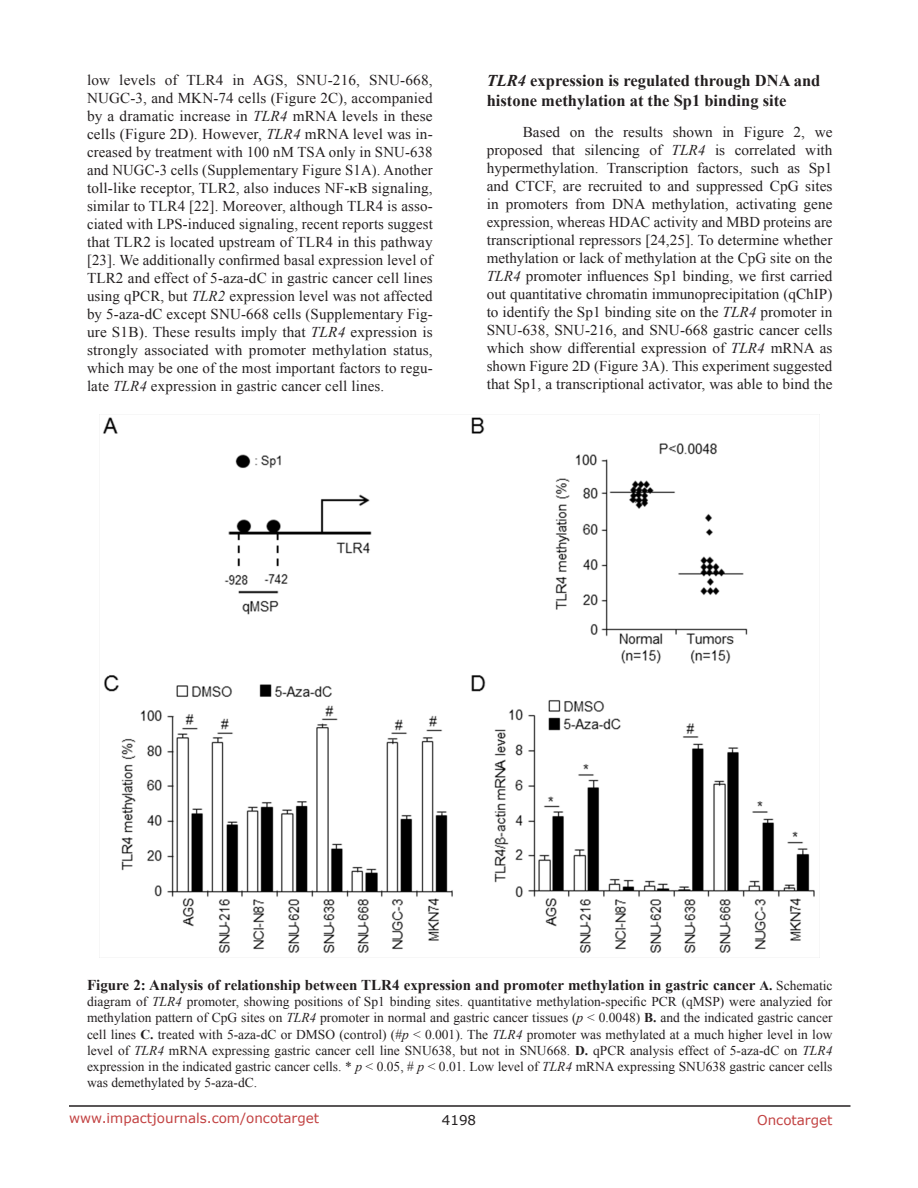
<style>
.page{position:relative;width:918px;height:1188px;background:#fff}
.page>*{position:absolute;margin:0;border:0;box-sizing:border-box;transform-origin:0 0}
.SubHeading{font:700 16.5px/19.8px "Times New Roman";color:#231f20}
.BodyText{font:15px/18px "Times New Roman";letter-spacing:.005em;color:#231f20;text-align:justify}
.figuretext{font:700 15px "Times New Roman";color:#231f20}
.figuretext-2{font:13.5px/16.2px "Times New Roman";color:#231f20;text-align:justify}
.t1{font:13.5px "Verdana";color:#c24141}
.t2{font:13.5px "Verdana";color:#231f20}
.s1{font-style:italic}
.s2{font-size:13.5px}
.s3{font-weight:400;font-size:13.5px}
.s4{font-weight:700}
</style>
<div class="page">
<hr style="left:69px;top:1105px;width:781px;height:2px;background:#231f20">
<img style="left:103px;top:417px;width:712px;height:536px">
<p class="BodyText" style="left:87px;top:71px;width:347px">low levels of TLR4 in AGS, SNU-216, SNU-668, NUGC-3, and MKN-74 cells (Figure 2C), accompanied by a dramatic increase in <span class="s1">TLR4</span> mRNA levels in these cells (Figure 2D). However, <span class="s1">TLR4</span> mRNA level was in&shy;creased by treatment with 100 nM TSA only in SNU-638 and NUGC-3 cells (Supplementary Figure S1A). Another toll-like receptor, TLR2, also induces NF-κB signaling, similar to TLR4 [22]. Moreover, although TLR4 is asso&shy;ciated with LPS-induced signaling, recent reports suggest that TLR2 is located upstream of TLR4 in this pathway [23]. We additionally confirmed basal expression level of TLR2 and effect of 5-aza-dC in gastric cancer cell lines using qPCR, but <span class="s1">TLR2</span> expression level was not affected by 5-aza-dC except SNU-668 cells (Supplementary Fig&shy;ure S1B). These results imply that <span class="s1">TLR4</span> expression is strongly associated with promoter methylation status, which may be one of the most important factors to regu&shy;late <span class="s1">TLR4</span> expression in gastric cancer cell lines.</p>
<p class="SubHeading" style="left:487px;top:70px;width:335px"><span class="s1">TLR4</span> expression is regulated through DNA and histone methylation at the Sp1 binding site</p>
<p class="BodyText" style="left:487px;top:123px;width:347px;text-indent:36px">Based on the results shown in Figure 2, we proposed that silencing of <span class="s1">TLR4</span> is correlated with hypermethylation. Transcription factors, such as Sp1 and CTCF, are recruited to and suppressed CpG sites in promoters from DNA methylation, activating gene expression, whereas HDAC activity and MBD proteins are transcriptional repressors [24,25]. To determine whether methylation or lack of methylation at the CpG site on the <span class="s1">TLR4</span> promoter influences Sp1 binding, we first carried out quantitative chromatin immunoprecipitation (qChIP) to identify the Sp1 binding site on the <span class="s1">TLR4</span> promoter in SNU-638, SNU-216, and SNU-668 gastric cancer cells which show differential expression of <span class="s1">TLR4</span> mRNA as shown Figure 2D (Figure 3A). This experiment suggested that Sp1, a transcriptional activator, was able to bind the</p>
<p class="figuretext" style="left:87px;top:975px;width:747px">Figure 2: Analysis of relationship between TLR4 expression and promoter methylation in gastric cancer <span class="s2">A.</span> <span class="s3">Schematic</span></p>
<p class="figuretext-2" style="left:87px;top:993px;width:747px">diagram of <span class="s1">TLR4</span> promoter, showing positions of Sp1 binding sites. quantitative methylation-specific PCR (qMSP) were analyzied for methylation pattern of CpG sites on <span class="s1">TLR4</span> promoter in normal and gastric cancer tissues (<span class="s1">p</span> &lt; 0.0048) <span class="s4">B.</span> and the indicated gastric cancer cell lines <span class="s4">C.</span> treated with 5-aza-dC or DMSO (control) (#<span class="s1">p</span> &lt; 0.001). The <span class="s1">TLR4</span> promoter was methylated at a much higher level in low level of <span class="s1">TLR4</span> mRNA expressing gastric cancer cell line SNU638, but not in SNU668. <span class="s4">D.</span> qPCR analysis effect of 5-aza-dC on <span class="s1">TLR4 </span>expression in the indicated gastric cancer cells. * <span class="s1">p</span> &lt; 0.05, # <span class="s1">p</span> &lt; 0.01. Low level of <span class="s1">TLR4</span> mRNA expressing SNU638 gastric cancer cells was demethylated by 5-aza-dC.</p>
<p class="t1" style="left:69px;top:1109px;width:252px">www.impactjournals.com/oncotarget</p>
<p class="t2" style="left:442px;top:1111px;width:36px">4198</p>
<p class="t1" style="left:757px;top:1111px;width:77px">Oncotarget</p>
</div>
